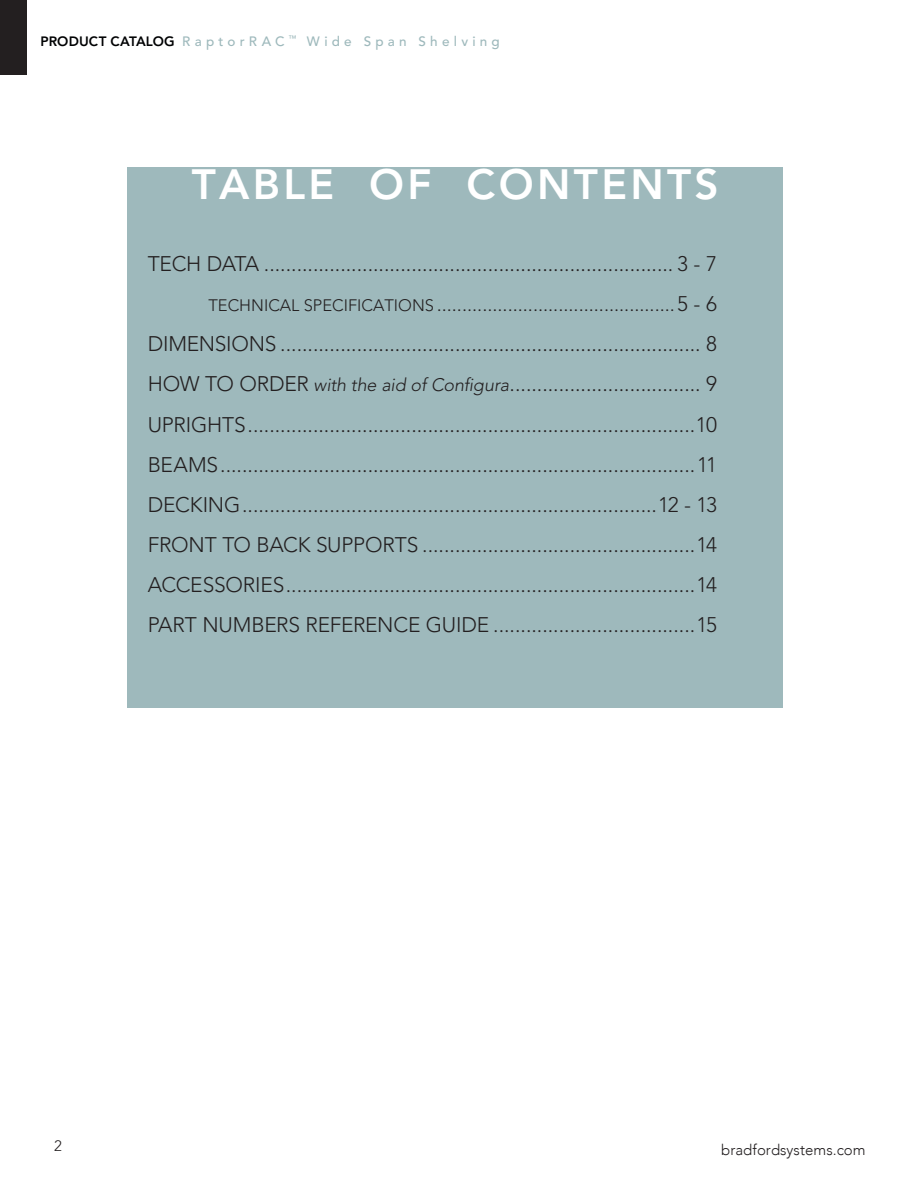
<style>
.page{position:relative;width:918px;height:1188px;background:#fff}
.page>*{position:absolute;margin:0;border:0;box-sizing:border-box;transform-origin:0 0}
.Body_Copy{font:800 42px "Avenir";letter-spacing:.08em;color:#fff}
.Body_Copy-2{font:300 21px "Avenir";letter-spacing:-.01em;color:#231f20}
.Body_Copy-3{font:300 19.5px "Avenir";color:#231f20}
.t1{font:300 15px "Avenir";letter-spacing:.005em;color:#231f20}
.t2{font:500 13.5px "Avenir";letter-spacing:.315em;color:#9eb9bc}
.s1{font-weight:800;color:#010203}
.s2{font-size:16.5px}
.s3{font-size:21px}
.s4{font-style:italic;font-size:18px}
</style>
<div class="page">
<div style="left:0;top:1px;width:27px;height:74px;background:#231f20"></div>
<div style="left:127px;top:167px;width:656px;height:540px;background:#9eb9bc"></div>
<p class="t2" style="left:40px;top:33px;width:461px"><span class="s1">PRODUCT CATALOG</span> RaptorRAC <sup>™</sup> Wide Span Shelving</p>
<p class="Body_Copy" style="left:192px;top:160px;width:529px">TABLE OF CONTENTS</p>
<p class="Body_Copy-2" style="left:148px;top:251px;width:571px">TECH DATA ........................................................................... 3 - 7</p>
<p class="Body_Copy-3" style="left:208px;top:293px;width:510px"><span class="s2">TECHNICAL SPECIFICATIONS</span> ...............................................<span class="s3">5 - 6</span></p>
<p class="Body_Copy-2" style="left:148px;top:332px;width:571px">DIMENSIONS ............................................................................. 8</p>
<p class="Body_Copy-2" style="left:148px;top:372px;width:571px">HOW TO ORDER <span class="s4">with the aid of Configura</span>................................... 9</p>
<p class="Body_Copy-2" style="left:148px;top:412px;width:571px">UPRIGHTS..................................................................................10</p>
<p class="Body_Copy-2" style="left:148px;top:452px;width:571px">BEAMS.......................................................................................11</p>
<p class="Body_Copy-2" style="left:148px;top:492px;width:571px">DECKING............................................................................12 - 13</p>
<p class="Body_Copy-2" style="left:148px;top:532px;width:571px">FRONT TO BACK SUPPORTS ..................................................14</p>
<p class="Body_Copy-2" style="left:148px;top:573px;width:571px">ACCESSORIES...........................................................................14</p>
<p class="Body_Copy-2" style="left:148px;top:613px;width:571px">PART NUMBERS REFERENCE GUIDE .....................................15</p>
<p class="t1" style="left:54px;top:1137px;width:9px">2</p>
<p class="t1" style="left:721px;top:1141px;width:146px">bradfordsystems.com</p>
</div>
